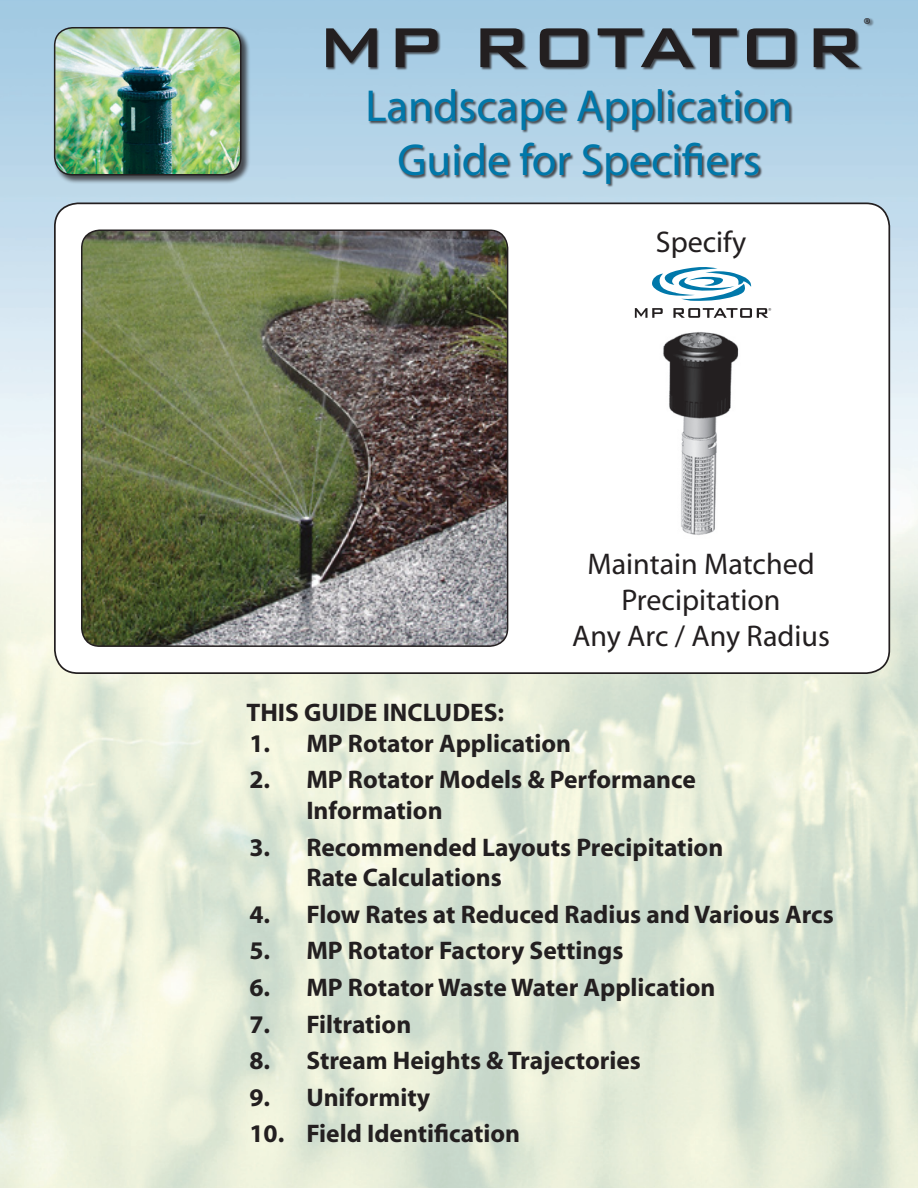
<style>
.page{position:relative;width:918px;height:1188px;background:#fff}
.page>*{position:absolute;margin:0;border:0;box-sizing:border-box;transform-origin:0 0}
.t1{font:500 75px "Bank Gothic BT";color:#231f20}
.t2{font:45px "Myriad";color:#0078aa}
.t3{font:30px "Myriad";color:#231f20}
.t4{font:700 25.5px "Myriad";color:#231f20}
.t5{font:700 13.05px "Myriad";color:#231f20}
.t6{font:5.7px "Myriad";color:#231f20}
</style>
<div class="page">
<img style="left:0;top:0;width:918px;height:1188px">
<div style="left:55px;top:203px;width:834px;height:470px;background:#fff;border-radius:23px"></div>
<img style="left:82px;top:230px;width:426px;height:416px">
<div style="left:81px;top:230px;width:427px;height:417px;border:2px solid #231f20;border-radius:18px"></div>
<div style="left:53px;top:27px;width:204px;height:163px;background:#231f20;opacity:.75"></div>
<img style="left:55px;top:28px;width:186px;height:147px">
<div style="left:54px;top:27px;width:187px;height:149px;border:2px solid #231f20;border-radius:18px"></div>
<img style="left:634px;top:308px;width:105px;height:227px">
<div style="left:326px;top:18px;width:592px;height:261px;background:#231f20;opacity:.75"></div>
<svg style="left:652px;top:267px;width:99px;height:34px"></svg>
<svg style="left:635px;top:308px;width:28px;height:10px"></svg>
<svg style="left:673px;top:308px;width:95px;height:10px"></svg>
<p class="t5" style="left:864px;top:16px;width:8px">®</p>
<p class="t1" style="left:316px;top:6px;width:549px">MP rotator</p>
<p class="t2" style="left:365px;top:84px;width:429px">Landscape Application</p>
<p class="t2" style="left:397px;top:138px;width:365px">Guide for Specifiers</p>
<p class="t3" style="left:656px;top:227px;width:92px">Specify</p>
<p class="t6" style="left:768px;top:307px;width:4px">®</p>
<p class="t3" style="left:587px;top:549px;width:229px">Maintain Matched</p>
<p class="t3" style="left:622px;top:585px;width:160px">Precipitation</p>
<p class="t3" style="left:572px;top:621px;width:259px">Any Arc / Any Radius</p>
<p class="t4" style="left:246px;top:699px;width:259px">This Guide Includes:</p>
<p class="t4" style="left:249px;top:730px;width:323px">1. MP Rotator Application</p>
<p class="t4" style="left:249px;top:767px;width:448px">2. MP Rotator Models &amp; Performance</p>
<p class="t4" style="left:249px;top:797px;width:22px">I</p>
<p class="t4" style="left:314px;top:797px;width:131px">nformation</p>
<p class="t4" style="left:249px;top:834px;width:475px">3. Recommended Layouts Precipitation</p>
<p class="t4" style="left:306px;top:864px;width:197px">Rate Calculations</p>
<p class="t4" style="left:249px;top:901px;width:586px">4. Flow Rates at Reduced Radius and Various Arcs</p>
<p class="t4" style="left:249px;top:938px;width:376px">5. MP Rotator Factory Settings</p>
<p class="t4" style="left:249px;top:974px;width:468px">6. MP Rotator Waste Water Application</p>
<p class="t4" style="left:249px;top:1011px;width:163px">7. Filtration</p>
<p class="t4" style="left:249px;top:1047px;width:38px">8. S</p>
<p class="t4" style="left:320px;top:1047px;width:323px">tream Heights &amp; Trajectories</p>
<p class="t4" style="left:249px;top:1084px;width:39px">9. U</p>
<p class="t4" style="left:324px;top:1084px;width:108px">niformity</p>
<p class="t4" style="left:249px;top:1121px;width:272px">10. Field Identification</p>
</div>
